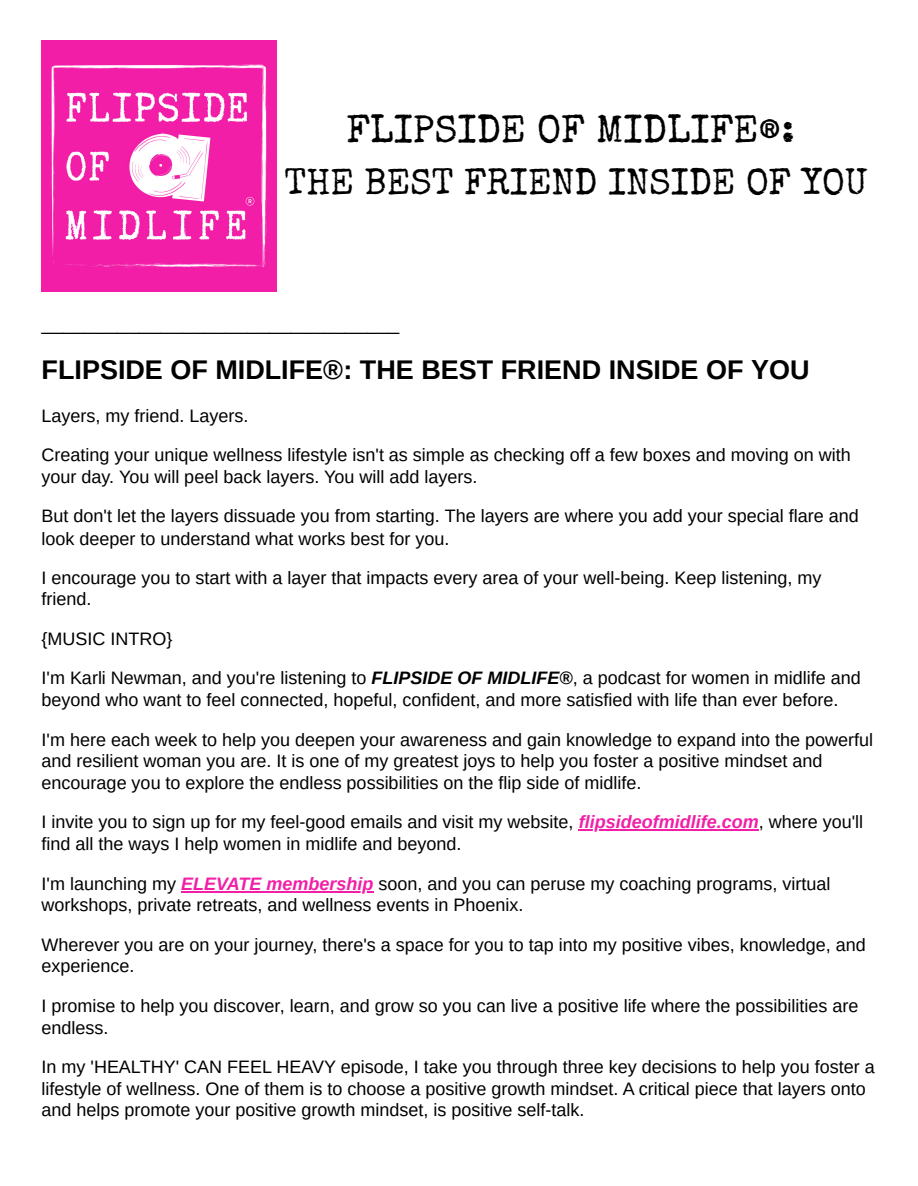
<style>
.page{position:relative;width:918px;height:1186px;background:#fff}
.page>*{position:absolute;margin:0;border:0;box-sizing:border-box;transform-origin:0 0}
.t1{font:39px "Special Elite";color:#000}
.t2{font:36.75px "Special Elite";color:#000}
.t3{font:700 27px "Arimo";color:#000}
.t4{font:19.5px "Arimo";color:#000}
.t5{font:18px/21.3px "Arimo";color:#000}
.s1{font-weight:700;font-style:italic}
.s2{font-weight:700;font-style:italic;color:#f21ea8}
</style>
<div class="page">
<hr style="left:579px;top:829px;width:180px;height:1px;background:#f21ea8">
<hr style="left:181px;top:891px;width:193px;height:1px;background:#f21ea8">
<img style="left:42px;top:41px;width:235px;height:250px">
<p class="t1" style="left:347px;top:115px;width:450px">FLIPSIDE OF MIDLIFE®️ :</p>
<p class="t2" style="left:285px;top:168px;width:585px">THE BEST FRIEND INSIDE OF YOU</p>
<h3 class="t4" style="left:42px;top:312px;width:359px">_________________________________</h3>
<h1 class="t3" style="left:42px;top:355px;width:769px">FLIPSIDE OF MIDLIFE®️: THE BEST FRIEND INSIDE OF YOU</h1>
<p class="t5" style="left:42px;top:405px;width:208px">Layers, my friend. Layers.</p>
<p class="t5" style="left:42px;top:444px;width:811px">Creating your unique wellness lifestyle isn't as simple as checking off a few boxes and moving on with your day. You will peel back layers. You will add layers.</p>
<p class="t5" style="left:42px;top:505px;width:819px;line-height:22.5px">But don't let the layers dissuade you from starting. The layers are where you add your special flare and look deeper to understand what works best for you.</p>
<p class="t5" style="left:42px;top:567px;width:781px">I encourage you to start with a layer that impacts every area of your well-being. Keep listening, my friend.</p>
<p class="t5" style="left:42px;top:628px;width:132px">{MUSIC INTRO}</p>
<p class="t5" style="left:42px;top:667px;width:821px">I'm Karli Newman, and you're listening to <span class="s1">FLIPSIDE OF MIDLIFE®️</span>, a podcast for women in midlife and beyond who want to feel connected, hopeful, confident, and more satisfied with life than ever before.</p>
<p class="t5" style="left:42px;top:729px;width:833px">I'm here each week to help you deepen your awareness and gain knowledge to expand into the powerful and resilient woman you are. It is one of my greatest joys to help you foster a positive mindset and encourage you to explore the endless possibilities on the flip side of midlife.</p>
<p class="t5" style="left:42px;top:811px;width:823px">I invite you to sign up for my feel-good emails and visit my website, <span class="s2">flipsideofmidlife.com</span>, where you'll find all the ways I help women in midlife and beyond.</p>
<p class="t5" style="left:42px;top:873px;width:790px">I'm launching my <span class="s2">ELEVATE membership</span> soon, and you can peruse my coaching programs, virtual workshops, private retreats, and wellness events in Phoenix.</p>
<p class="t5" style="left:42px;top:934px;width:826px">Wherever you are on your journey, there's a space for you to tap into my positive vibes, knowledge, and experience.</p>
<p class="t5" style="left:42px;top:994px;width:819px;line-height:22.5px">I promise to help you discover, learn, and grow so you can live a positive life where the possibilities are endless.</p>
<p class="t5" style="left:42px;top:1056px;width:835px">In my 'HEALTHY' CAN FEEL HEAVY episode, I take you through three key decisions to help you foster a lifestyle of wellness. One of them is to choose a positive growth mindset. A critical piece that layers onto and helps promote your positive growth mindset, is positive self-talk.</p>
</div>
